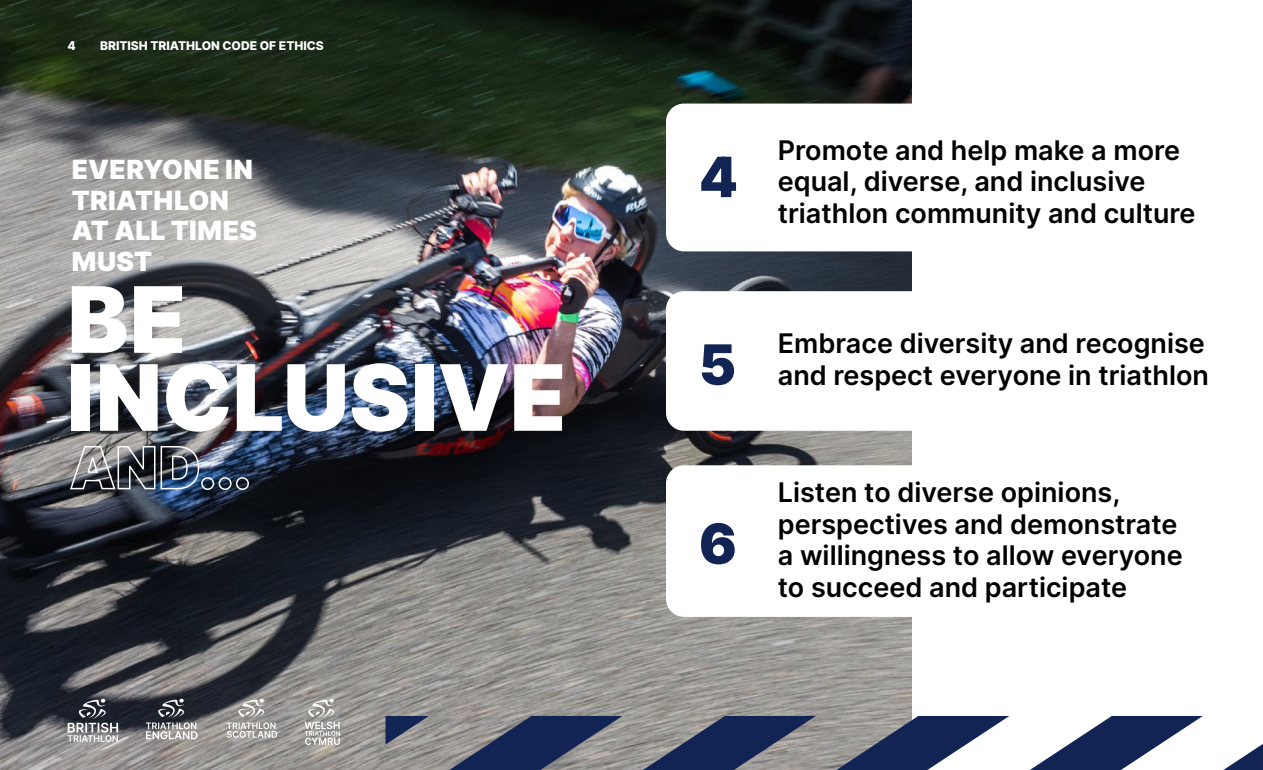
<style>
.page{position:relative;width:1263px;height:770px;background:#fff}
.page>*{position:absolute;margin:0;border:0;box-sizing:border-box;transform-origin:0 0}
.t1{font:900 91.5px/78px "Inter";color:#fff}
.t2{font:900 55.5px "Inter";color:#122454}
.t3{font:600 27px/31.5px "Inter";color:#000}
.t4{font:900 26.4px/30.6px "Inter";letter-spacing:.01em;color:#fff}
.t5{font:800 12px "Inter";color:#fff}
</style>
<div class="page">
<img style="left:0;top:0;width:911px;height:770px">
<div style="left:666px;top:104px;width:540px;height:147px;background:#fff;border-radius:18px"></div>
<div style="left:666px;top:291px;width:540px;height:139px;background:#fff;border-radius:18px"></div>
<div style="left:666px;top:465px;width:540px;height:151px;background:#fff;border-radius:18px"></div>
<svg style="left:146px;top:698px;width:52px;height:41px;background:#67696d"></svg>
<svg style="left:227px;top:698px;width:50px;height:39px;background:#a5a3a1"></svg>
<svg style="left:386px;top:716px;width:877px;height:54px"></svg>
<img style="left:69px;top:445px;width:181px;height:46px">
<svg style="left:305px;top:698px;width:35px;height:47px;background:#b2b0ae"></svg>
<svg style="left:68px;top:698px;width:50px;height:43px;background:#66686e"></svg>
<p class="t5" style="left:68px;top:37px;width:10px">4</p>
<p class="t5" style="left:100px;top:37px;width:225px">BRITISH TRIATHLON CODE OF ETHICS</p>
<p class="t4" style="left:72px;top:153px;width:187px">EVERYONE IN<br>TRIATHLON<br>AT ALL TIMES<br>MUST</p>
<h1 class="t1" style="left:68px;top:278px;width:501px">BE<br>INCLUSIVE</h1>
<h2 class="t2" style="left:699px;top:136px;width:40px">4</h2>
<h2 class="t2" style="left:699px;top:324px;width:39px">5</h2>
<h2 class="t2" style="left:699px;top:503px;width:40px">6</h2>
<p class="t3" style="left:778px;top:133px;width:419px">Promote and help make a more equal, diverse, and inclusive triathlon community and culture</p>
<p class="t3" style="left:778px;top:327px;width:433px">Embrace diversity and recognise and respect everyone in triathlon</p>
<p class="t3" style="left:778px;top:476px;width:406px">Listen to diverse opinions, perspectives and demonstrate a willingness to allow everyone to succeed and participate</p>
</div>
